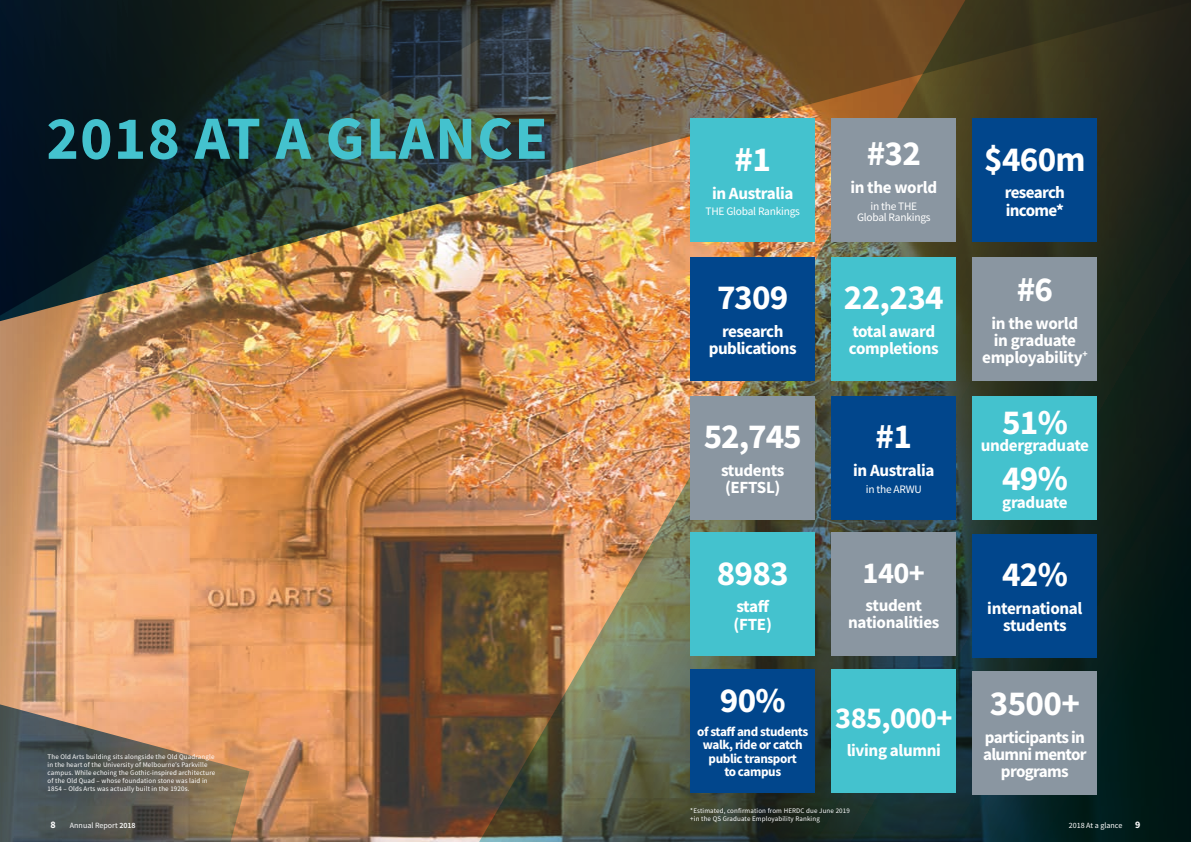
<style>
.page{position:relative;width:1191px;height:842px;background:#fff}
.page>*{position:absolute;margin:0;border:0;box-sizing:border-box;transform-origin:0 0}
.t1{font:700 61.4px "Source Sans Pro";letter-spacing:.02em;color:#44c2ce}
.HEADING_3{font:700 35.1px "Source Sans Pro";letter-spacing:-.02em;color:#fff}
.HEADING_3-2{font:700 30.4px "Source Sans Pro";letter-spacing:-.02em;color:#fff}
.HEADING_3-3{font:700 17.1px/17.1px "Source Sans Pro";letter-spacing:-.02em;color:#fff;text-align:center}
.HEADING_3-4{font:700 17.1px/17.1px "Source Sans Pro";letter-spacing:-.04em;color:#fff}
.HEADING_3-5{font:700 13.2px/13.2px "Source Sans Pro";letter-spacing:-.03em;color:#fff;text-align:center}
.HEADING_3-6{font:11.4px/11.4px "Source Sans Pro";letter-spacing:-.02em;color:#fff;text-align:center}
.Master__Page_Number{font:700 10px "Source Sans Pro";color:#fff}
.Master__Footer_Left{font:8px "Source Sans Pro";color:#fff}
.Master__Footer_Right{font:8px "Source Sans Pro";color:#fff}
.Master__Footer_Right-2{font:7px/8px "Source Sans Pro";letter-spacing:.02em;color:#fff}
.s1{font-weight:600}
</style>
<div class="page">
<img style="left:0;top:382px;width:452px;height:460px">
<img style="left:0;top:0;width:452px;height:382px">
<img style="left:452px;top:0;width:739px;height:842px">
<div style="left:690px;top:118px;width:125px;height:124px;background:#44c2ce"></div>
<div style="left:690px;top:532px;width:125px;height:124px;background:#44c2ce"></div>
<div style="left:690px;top:669px;width:125px;height:124px;background:#01468c"></div>
<div style="left:831px;top:118px;width:125px;height:124px;background:#8a96a1"></div>
<div style="left:831px;top:532px;width:125px;height:124px;background:#8a96a1"></div>
<div style="left:831px;top:669px;width:125px;height:124px;background:#44c2ce"></div>
<div style="left:972px;top:118px;width:125px;height:124px;background:#01468c"></div>
<div style="left:972px;top:534px;width:125px;height:123px;background:#01468c"></div>
<div style="left:972px;top:671px;width:125px;height:123px;background:#8a96a1"></div>
<div style="left:831px;top:257px;width:125px;height:123px;background:#44c2ce"></div>
<div style="left:972px;top:396px;width:125px;height:123px;background:#44c2ce"></div>
<div style="left:972px;top:257px;width:125px;height:123px;background:#8a96a1"></div>
<div style="left:690px;top:396px;width:125px;height:123px;background:#8a96a1"></div>
<div style="left:690px;top:257px;width:125px;height:123px;background:#01468c"></div>
<div style="left:831px;top:396px;width:125px;height:123px;background:#01468c"></div>
<svg style="left:0;top:697px;width:249px;height:145px;background:#836f5c"></svg>
<p class="t1" style="left:46px;top:97px;width:503px">2018 AT A GLANCE</p>
<p class="Master__Footer_Right-2" style="left:48px;top:752px;width:169px">The Old Arts building sits alongside the Old Quadrangle in the heart of the University of Melbourne’s Parkville campus. While echoing the Gothic-inspired architecture of the Old Quad – whose foundation stone was laid in 1854 – Olds Arts was actually built in the 1920s.</p>
<p class="HEADING_3" style="left:734px;top:135px;width:38px">#1</p>
<p class="HEADING_3-3" style="left:712px;top:184px;width:83px">in Australia</p>
<p class="HEADING_3-6" style="left:705px;top:206px;width:96px">THE Global Rankings</p>
<p class="HEADING_3" style="left:717px;top:274px;width:73px">7309</p>
<p class="HEADING_3-3" style="left:709px;top:323px;width:89px">research publications</p>
<p class="HEADING_3" style="left:703px;top:413px;width:100px">52,745</p>
<p class="HEADING_3-3" style="left:721px;top:462px;width:65px;text-align:left">students (EFTSL)</p>
<p class="HEADING_3" style="left:716px;top:549px;width:74px">8983</p>
<p class="HEADING_3-3" style="left:733px;top:598px;width:40px;text-align:left">staff (FTE)</p>
<p class="HEADING_3" style="left:720px;top:677px;width:67px">90%</p>
<p class="HEADING_3-5" style="left:697px;top:725px;width:113px">of staff and students walk, ride or catch public transport<br>to campus</p>
<p class="HEADING_3" style="left:866px;top:130px;width:56px">#32</p>
<p class="HEADING_3-3" style="left:850px;top:178px;width:88px">in the world</p>
<p class="HEADING_3-6" style="left:857px;top:200px;width:75px">in the THE<br>Global Rankings</p>
<p class="HEADING_3" style="left:844px;top:274px;width:101px">22,234</p>
<p class="HEADING_3-3" style="left:849px;top:323px;width:91px;text-align:left">total award completions</p>
<p class="HEADING_3" style="left:875px;top:413px;width:38px">#1</p>
<p class="HEADING_3-3" style="left:853px;top:462px;width:83px">in Australia</p>
<p class="HEADING_3-6" style="left:865px;top:483px;width:58px">in the ARWU</p>
<p class="HEADING_3-2" style="left:862px;top:552px;width:64px">140+</p>
<p class="HEADING_3-3" style="left:848px;top:596px;width:93px">student nationalities</p>
<p class="HEADING_3-2" style="left:835px;top:698px;width:119px">385,000+</p>
<p class="HEADING_3-3" style="left:846px;top:742px;width:96px">living alumni</p>
<p class="HEADING_3" style="left:984px;top:135px;width:103px">$460m</p>
<p class="HEADING_3-4" style="left:1004px;top:184px;width:62px">research income*</p>
<p class="HEADING_3" style="left:1016px;top:265px;width:38px">#6</p>
<p class="HEADING_3-3" style="left:982px;top:314px;width:107px">in the world<br>in graduate employability<sup>+</sup></p>
<p class="HEADING_3" style="left:1002px;top:398px;width:67px">51%</p>
<p class="HEADING_3-3" style="left:980px;top:436px;width:110px">undergraduate</p>
<p class="HEADING_3" style="left:1002px;top:455px;width:67px">49%</p>
<p class="HEADING_3-3" style="left:1002px;top:493px;width:67px">graduate</p>
<p class="HEADING_3" style="left:1002px;top:551px;width:67px">42%</p>
<p class="HEADING_3-3" style="left:987px;top:600px;width:97px">international students</p>
<p class="HEADING_3" style="left:990px;top:679px;width:91px">3500+</p>
<p class="HEADING_3-4" style="left:983px;top:728px;width:105px;text-align:center">participants in alumni mentor programs</p>
<p class="Master__Footer_Right-2" style="left:690px;top:806px;width:161px">*Estimated, confirmation from HERDC due June 2019 +in the QS Graduate Employability Ranking</p>
<p class="Master__Page_Number" style="left:50px;top:818px;width:7px">8</p>
<p class="Master__Footer_Left" style="left:70px;top:820px;width:67px">Annual Report <span class="s1">2018</span></p>
<p class="Master__Footer_Right" style="left:1068px;top:820px;width:55px">2018 At a glance</p>
<p class="Master__Page_Number" style="left:1135px;top:818px;width:7px">9</p>
</div>
